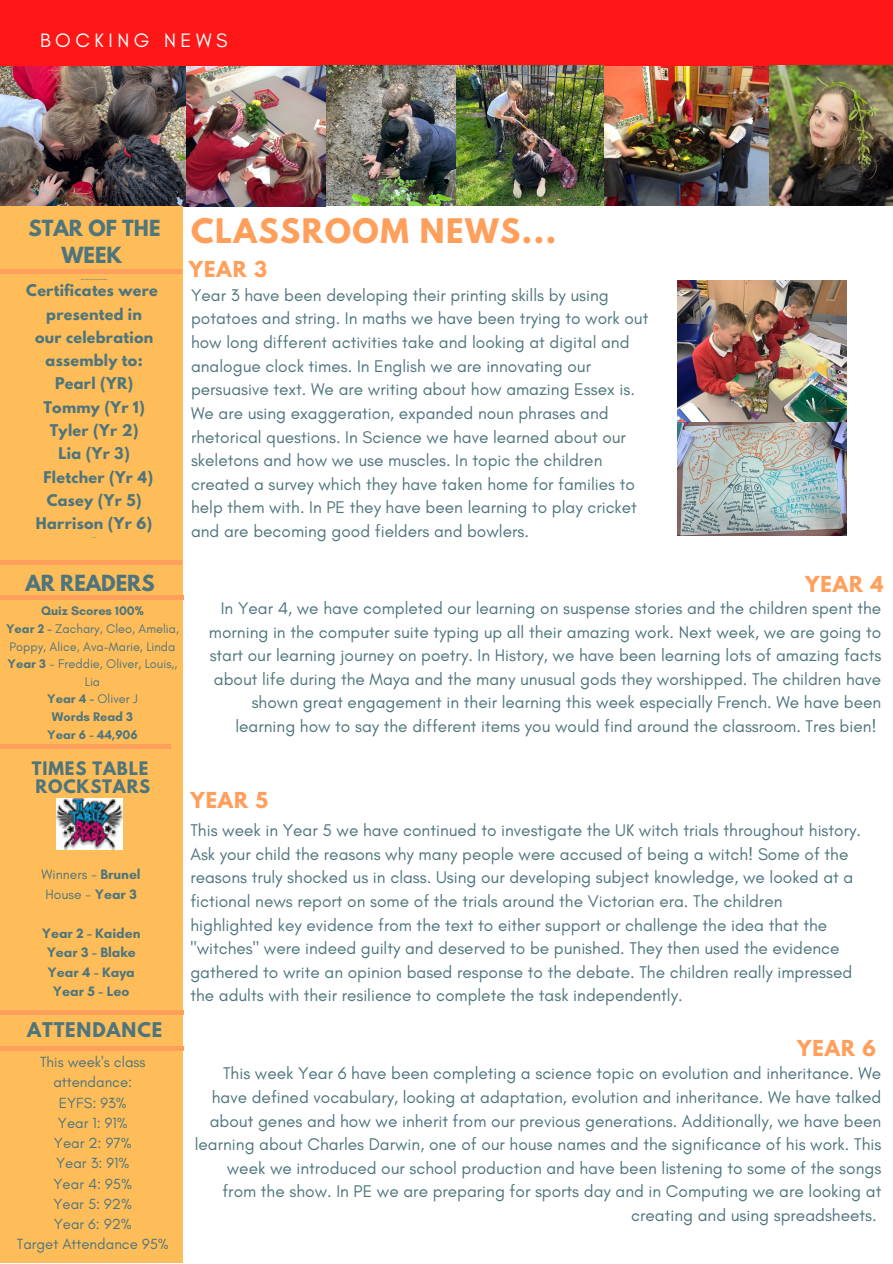
<style>
.page{position:relative;width:893px;height:1264px;background:#fff}
.page>*{position:absolute;margin:0;border:0;box-sizing:border-box;transform-origin:0 0}
.t1{font:700 30px "League Spartan";letter-spacing:.05em;color:#ff9f5c}
.t2{font:19.8px "Glacial Indifference";letter-spacing:.23em;color:#fff}
.t3{font:700 19.65px/27.2px "League Spartan";color:#4e757c;text-align:center}
.t4{font:700 19.5px "League Spartan";letter-spacing:.05em;color:#ff9f5c}
.t5{font:700 18px "League Spartan";letter-spacing:.05em;color:#4e757c}
.t6{font:17.25px/23.5px "Glacial Indifference";color:#4e757c;text-align:right}
.t7{font:700 16.5px "League Spartan";letter-spacing:.05em;color:#4e757c}
.t8{font:15px/20.2px "Glacial Indifference";color:#4e757c;text-align:center}
.t9{font:700 14.4px "League Spartan";letter-spacing:.02em;color:#4e757c}
.t10{font:700 13.95px "Glacial Indifference";color:#4e757c}
.t11{font:13.95px "Glacial Indifference";color:#4e757c}
.t12{font:12.75px/17.5px "Glacial Indifference";color:#4e757c}
.t13{font:700 12.75px "Glacial Indifference";color:#4e757c}
.s1{font-weight:700}
</style>
<div class="page">
<div style="left:0;top:0;width:892px;height:66px;background:#ff1616"></div>
<img style="left:0;top:67px;width:186px;height:139px">
<img style="left:321px;top:65px;width:571px;height:141px">
<img style="left:707px;top:102px;width:106px;height:67px">
<div style="left:0;top:206px;width:182px;height:1056px;background:#ffbd59"></div>
<hr style="left:0;top:596px;width:183px;height:3px;background:#ff9f5c">
<hr style="left:0;top:1010px;width:183px;height:4px;background:#ff9f5c">
<img style="left:56px;top:798px;width:66px;height:51px">
<hr style="left:0;top:1046px;width:183px;height:4px;background:#ff9f5c">
<hr style="left:0;top:745px;width:171px;height:3px;background:#ff9f5c">
<img style="left:456px;top:65px;width:148px;height:141px">
<hr style="left:0;top:561px;width:181px;height:3px;background:#ff9f5c">
<img style="left:186px;top:67px;width:139px;height:139px">
<hr style="left:0;top:270px;width:181px;height:3px;background:#ff9f5c">
<img style="left:677px;top:280px;width:169px;height:256px">
<p class="t2" style="left:40px;top:29px;width:189px">BOCKING NEWS</p>
<p class="t3" style="left:28px;top:217px;width:133px">STAR OF THE<br>WEEK</p>
<p class="t9" style="left:26px;top:283px;width:133px">Certificates were</p>
<p class="t9" style="left:46px;top:306px;width:97px">presented in</p>
<p class="t9" style="left:35px;top:330px;width:120px">our celebration</p>
<p class="t9" style="left:46px;top:353px;width:99px">assembly to:</p>
<p class="t9" style="left:55px;top:376px;width:80px">Pearl (YR)</p>
<p class="t9" style="left:43px;top:400px;width:103px">Tommy (Yr 1)</p>
<p class="t9" style="left:50px;top:423px;width:90px">Tyler (Yr 2)</p>
<p class="t9" style="left:58px;top:446px;width:73px">Lia (Yr 3)</p>
<p class="t9" style="left:44px;top:469px;width:111px">Fletcher (Yr 4)</p>
<p class="t9" style="left:47px;top:493px;width:96px">Casey (Yr 5)</p>
<p class="t9" style="left:36px;top:516px;width:118px">Harrison (Yr 6)</p>
<p class="t1" style="left:191px;top:216px;width:366px">CLASSROOM NEWS...</p>
<p class="t4" style="left:189px;top:260px;width:79px">YEAR 3</p>
<p class="t6" style="left:191px;top:283px;width:459px;text-align:left">Year 3 have been developing their printing skills by using potatoes and string. In maths we have been trying to work out how long different activities take and looking at digital and analogue clock times. In English we are innovating our persuasive text. We are writing about how amazing Essex is.<br>We are using exaggeration, expanded noun phrases and rhetorical questions. In Science we have learned about our skeletons and how we use muscles. In topic the children created a survey which they have taken home for families to help them with. In PE they have been learning to play cricket and are becoming good fielders and bowlers.</p>
<p class="t3" style="left:25px;top:572px;width:131px">AR READERS</p>
<p class="t13" style="left:41px;top:603px;width:104px">Quiz Scores 100%</p>
<p class="t12" style="left:6px;top:619px;width:174px"><span class="s1">Year 2 -</span> Zachary, Cleo, Amelia,<br>Poppy, Alice, Ava-Marie, Linda</p>
<p class="t12" style="left:8px;top:655px;width:171px"><span class="s1">Year 3</span> - Freddie, Oliver, Louis,,</p>
<p class="t12" style="left:85px;top:672px;width:17px">Lia</p>
<p class="t12" style="left:47px;top:690px;width:92px"><span class="s1">Year 4 -</span> Oliver J</p>
<p class="t13" style="left:52px;top:708px;width:83px">Words Read 3</p>
<p class="t13" style="left:47px;top:726px;width:92px">Year 6 - 44,906</p>
<p class="t7" style="left:32px;top:759px;width:118px">TIMES TABLE</p>
<p class="t7" style="left:35px;top:777px;width:116px">ROCKSTARS</p>
<p class="t11" style="left:42px;top:866px;width:101px">Winners - <span class="s1">Brunel</span></p>
<p class="t11" style="left:45px;top:885px;width:93px">House - <span class="s1">Year 3</span></p>
<p class="t10" style="left:42px;top:924px;width:100px">Year 2 - Kaiden</p>
<p class="t10" style="left:47px;top:943px;width:90px">Year 3 - Blake</p>
<p class="t10" style="left:48px;top:963px;width:89px">Year 4 - Kaya</p>
<p class="t10" style="left:53px;top:982px;width:78px">Year 5 - Leo</p>
<p class="t5" style="left:27px;top:1020px;width:137px">ATTENDANCE</p>
<p class="t8" style="left:40px;top:1051px;width:107px">This week's class attendance:</p>
<p class="t8" style="left:59px;top:1092px;width:69px">EYFS: 93%</p>
<p class="t8" style="left:58px;top:1112px;width:71px">Year 1: 91%</p>
<p class="t8" style="left:54px;top:1132px;width:79px">Year 2: 97%</p>
<p class="t8" style="left:56px;top:1152px;width:75px">Year 3: 91%</p>
<p class="t8" style="left:54px;top:1173px;width:80px">Year 4: 95%</p>
<p class="t8" style="left:53px;top:1193px;width:80px">Year 5: 92%</p>
<p class="t8" style="left:54px;top:1213px;width:80px">Year 6: 92%</p>
<p class="t8" style="left:17px;top:1233px;width:154px">Target Attendance 95%</p>
<p class="t4" style="left:805px;top:574px;width:80px">YEAR 4</p>
<p class="t6" style="left:209px;top:596px;width:673px">In Year 4, we have completed our learning on suspense stories and the children spent the morning in the computer suite typing up all their amazing work. Next week, we are going to start our learning journey on poetry. In History, we have been learning lots of amazing facts about life during the Maya and the many unusual gods they worshipped. The children have shown great engagement in their learning this week especially French. We have been learning how to say the different items you would find around the classroom. Tres bien!</p>
<p class="t4" style="left:190px;top:790px;width:79px">YEAR 5</p>
<p class="t6" style="left:190px;top:818px;width:672px;text-align:left">This week in Year 5 we have continued to investigate the UK witch trials throughout history.<br>Ask your child the reasons why many people were accused of being a witch! Some of the reasons truly shocked us in class. Using our developing subject knowledge, we looked at a fictional news report on some of the trials around the Victorian era. The children highlighted key evidence from the text to either support or challenge the idea that the "witches" were indeed guilty and deserved to be punished. They then used the evidence gathered to write an opinion based response to the debate. The children really impressed the adults with their resilience to complete the task independently.</p>
<p class="t4" style="left:797px;top:1038px;width:80px">YEAR 6</p>
<p class="t6" style="left:195px;top:1061px;width:688px">This week Year 6 have been completing a science topic on evolution and inheritance. We have defined vocabulary, looking at adaptation, evolution and inheritance. We have talked about genes and how we inherit from our previous generations. Additionally, we have been learning about Charles Darwin, one of our house names and the significance of his work. This week we introduced our school production and have been listening to some of the songs from the show. In PE we are preparing for sports day and in Computing we are looking at creating and using spreadsheets.</p>
</div>
